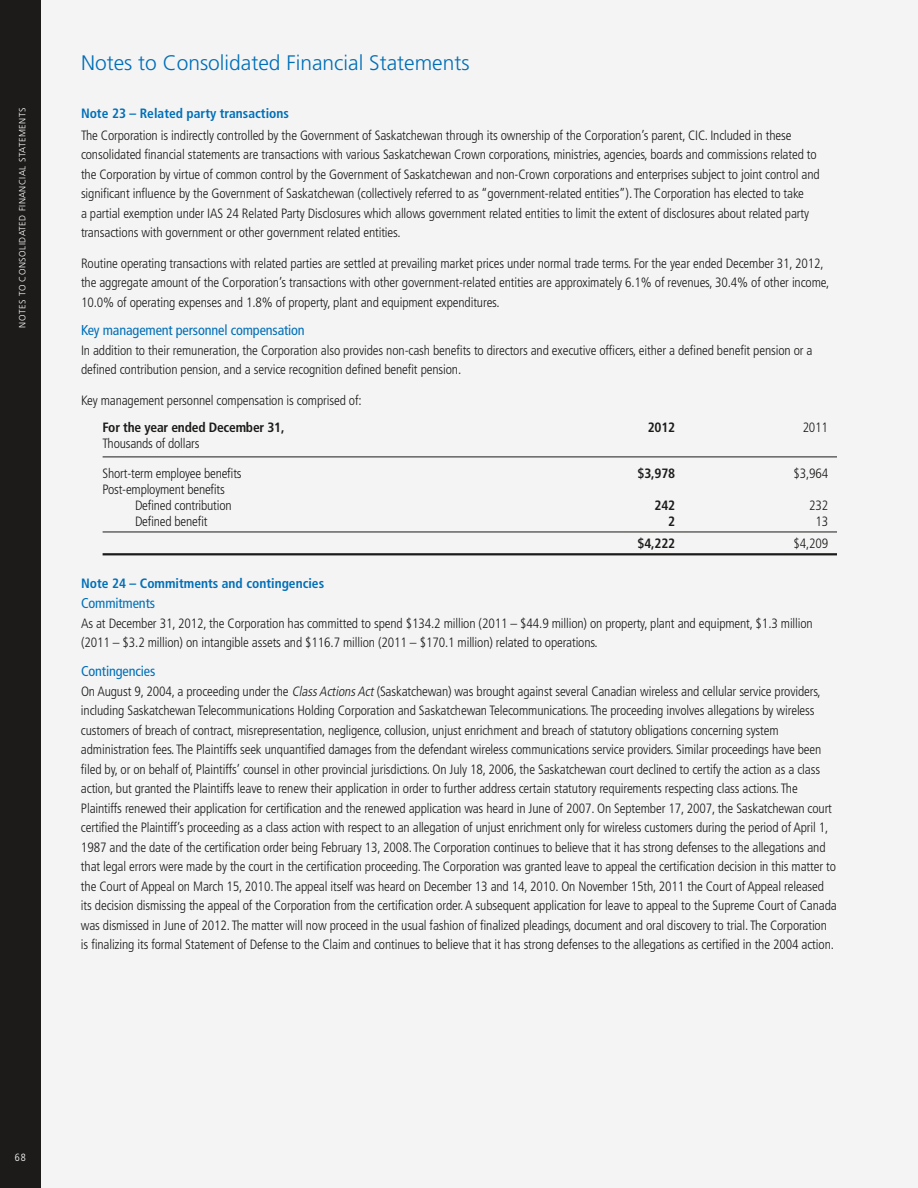
<style>
.page{position:relative;width:918px;height:1188px;background:#f4f4f4}
.page>*{position:absolute;margin:0;border:0;box-sizing:border-box;transform-origin:0 0}
.t1{font:300 21px "Frutiger LT Std";color:#006fb8}
.t2{font:condensed 14.25px "Frutiger LT Std";letter-spacing:-.01em;color:#006fb8}
.t3{font:300 condensed 13.5px/19.5px "Frutiger LT Std";letter-spacing:-.01em;color:#1c1b1a}
.t4{font:700 condensed 13.5px "Frutiger LT Std";color:#006fb8}
.t5{font:700 condensed 13.5px "Frutiger LT Std";letter-spacing:-.015em;color:#1c1b1a}
.t6{font:300 condensed 10.5px "Frutiger LT Std";color:#fff}
.t7{font:300 9px "Frutiger LT Std";letter-spacing:.05em;color:#fff}
.s1{font-style:italic}
</style>
<div class="page">
<div style="left:0;top:0;width:40px;height:1188px;background:#1c1b1a"></div>
<hr style="left:103px;top:457px;width:734px;height:1px;background:#1c1b1a">
<hr style="left:103px;top:532px;width:734px;height:1px;background:#1c1b1a">
<hr style="left:103px;top:553px;width:734px;height:2px;background:#1c1b1a">
<h1 class="t1" style="left:81px;top:51px;width:390px">Notes to Consolidated Financial Statements</h1>
<p class="t7" style="left:17px;top:328px;width:221px;rotate:-90deg">notes to consolidated financial statements</p>
<p class="t4" style="left:81px;top:105px;width:209px">Note 23 – Related party transactions</p>
<p class="t3" style="left:81px;top:126px;width:740px">The Corporation is indirectly controlled by the Government of Saskatchewan through its ownership of the Corporation’s parent, CIC. Included in these consolidated financial statements are transactions with various Saskatchewan Crown corporations, ministries, agencies, boards and commissions related to the Corporation by virtue of common control by the Government of Saskatchewan and non-Crown corporations and enterprises subject to joint control and significant influence by the Government of Saskatchewan (collectively referred to as “government-related entities”). The Corporation has elected to take<br>a partial exemption under IAS 24 Related Party Disclosures which allows government related entities to limit the extent of disclosures about related party transactions with government or other government related entities.</p>
<p class="t3" style="left:81px;top:253px;width:750px">Routine operating transactions with related parties are settled at prevailing market prices under normal trade terms. For the year ended December 31, 2012, the aggregate amount of the Corporation’s transactions with other government-related entities are approximately 6.1% of revenues, 30.4% of other income,<br>10.0% of operating expenses and 1.8% of property, plant and equipment expenditures.</p>
<p class="t2" style="left:81px;top:322px;width:225px">Key management personnel compensation</p>
<p class="t3" style="left:81px;top:341px;width:733px">In addition to their remuneration, the Corporation also provides non-cash benefits to directors and executive officers, either a defined benefit pension or a defined contribution pension, and a service recognition defined benefit pension.</p>
<p class="t3" style="left:81px;top:390px;width:282px">Key management personnel compensation is comprised of:</p>
<p class="t5" style="left:103px;top:419px;width:183px">For the year ended December 31,</p>
<p class="t5" style="left:648px;top:419px;width:29px">2012</p>
<p class="t3" style="left:803px;top:417px;width:27px">2011</p>
<p class="t3" style="left:103px;top:429px;width:141px;line-height:29.7px">Thousands of dollars<br>Short-term employee benefits</p>
<p class="t5" style="left:638px;top:465px;width:39px">$3,978</p>
<p class="t3" style="left:794px;top:463px;width:36px">$3,964</p>
<p class="t3" style="left:135px;top:481px;width:98px;line-height:16.2px;text-indent:-32px">Post-employment benefits<br>Defined contribution</p>
<p class="t5" style="left:655px;top:497px;width:22px">242</p>
<p class="t3" style="left:809px;top:496px;width:21px">232</p>
<p class="t3" style="left:135px;top:512px;width:74px">Defined benefit</p>
<p class="t5" style="left:668px;top:513px;width:9px">2</p>
<p class="t3" style="left:815px;top:512px;width:14px">13</p>
<p class="t5" style="left:638px;top:535px;width:39px">$4,222</p>
<p class="t3" style="left:794px;top:534px;width:36px">$4,209</p>
<p class="t4" style="left:81px;top:575px;width:245px">Note 24 – Commitments and contingencies</p>
<p class="t2" style="left:81px;top:595px;width:76px">Commitments</p>
<p class="t3" style="left:81px;top:614px;width:733px">As at December 31, 2012, the Corporation has committed to spend $134.2 million (2011 – $44.9 million) on property, plant and equipment, $1.3 million (2011 – $3.2 million) on intangible assets and $116.7 million (2011 – $170.1 million) related to operations.</p>
<p class="t2" style="left:81px;top:663px;width:76px">Contingencies</p>
<p class="t3" style="left:81px;top:681px;width:757px">On August 9, 2004, a proceeding under the <span class="s1">ClassActionsAct</span>(Saskatchewan) was brought against several Canadian wireless and cellular service providers, including Saskatchewan Telecommunications Holding Corporation and Saskatchewan Telecommunications. The proceeding involves allegations by wireless customers of breach of contract, misrepresentation, negligence, collusion, unjust enrichment and breach of statutory obligations concerning system administration fees. The Plaintiffs seek unquantified damages from the defendant wireless communications service providers. Similar proceedings have been filed by, or on behalf of, Plaintiffs’ counsel in other provincial jurisdictions. On July 18, 2006, the Saskatchewan court declined to certify the action as a class action, but granted the Plaintiffs leave to renew their application in order to further address certain statutory requirements respecting class actions. The Plaintiffs renewed their application for certification and the renewed application was heard in June of 2007. On September 17, 2007, the Saskatchewan court certified the Plaintiff’s proceeding as a class action with respect to an allegation of unjust enrichment only for wireless customers during the period of April 1, 1987 and the date of the certification order being February 13, 2008. The Corporation continues to believe that it has strong defenses to the allegations and that legal errors were made by the court in the certification proceeding. The Corporation was granted leave to appeal the certification decision in this matter to the Court of Appeal on March 15, 2010. The appeal itself was heard on December 13 and 14, 2010. On November 15th, 2011 the Court of Appeal released its decision dismissing the appeal of the Corporation from the certification order. A subsequent application for leave to appeal to the Supreme Court of Canada was dismissed in June of 2012. The matter will now proceed in the usual fashion of finalized pleadings, document and oral discovery to trial. The Corporation is finalizing its formal Statement of Defense to the Claim and continues to believe that it has strong defenses to the allegations as certified in the 2004 action.</p>
<p class="t6" style="left:15px;top:1152px;width:13px">68</p>
</div>
